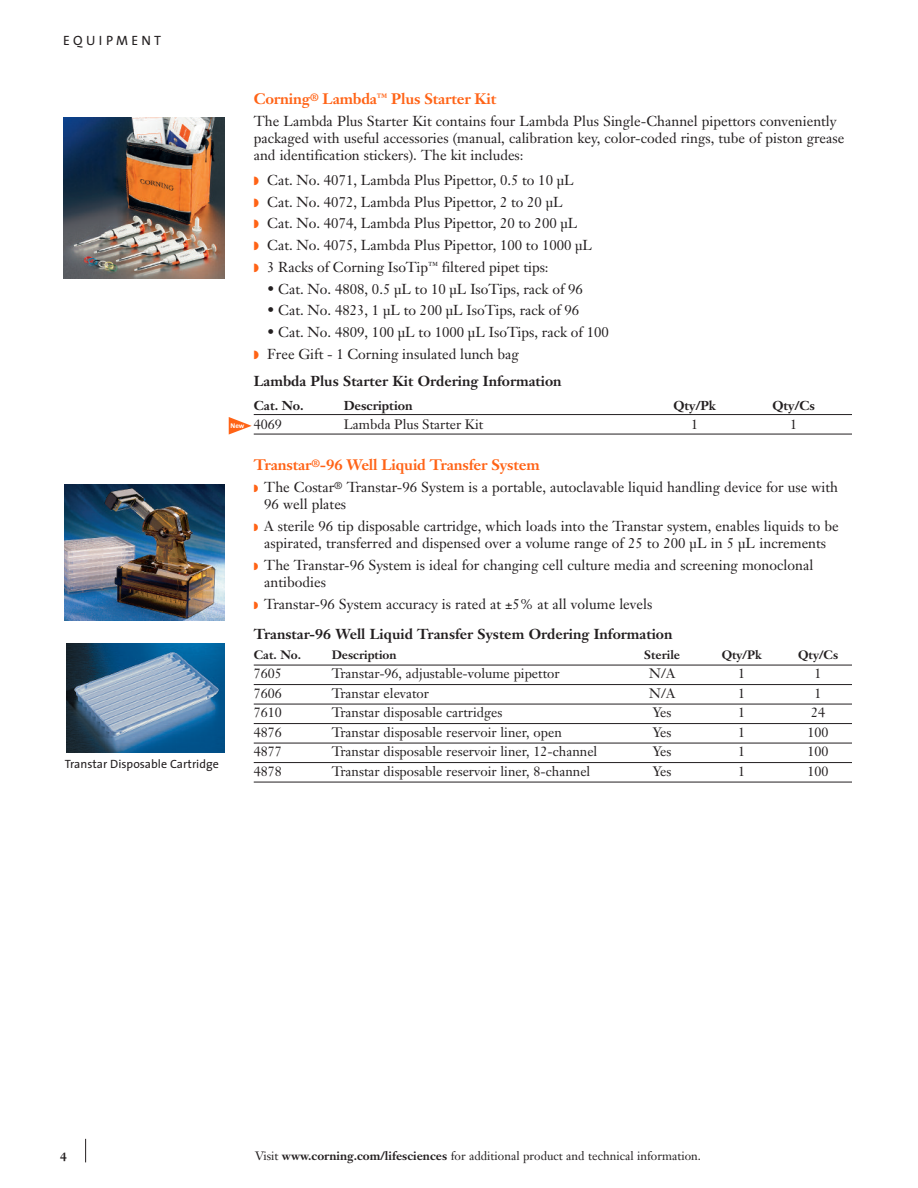
<style>
.page{position:relative;width:918px;height:1188px;background:#fff}
.page>*{position:absolute;margin:0;border:0;box-sizing:border-box;transform-origin:0 0}
.t1{font:700 15px "Janson Text";letter-spacing:-.01em;color:#ff6316}
.t2{font:14.25px/17.2px "Janson Text";color:#231f20}
.t3{font:700 14.25px "Janson Text";color:#231f20}
.t4{font:13.5px "Janson Text";color:#231f20}
.t5{font:13.5px "The Sans";letter-spacing:.245em;color:#231f20}
.t6{font:700 12.75px "Janson Text";color:#231f20}
.t7{font:12px "Janson Text";color:#231f20}
.t8{font:700 12px "Janson Text";color:#231f20}
.t9{font:12px "The Sans";color:#231f20}
.t10{font:700 6.9px "The Sans";color:#fff}
.s1{color:#ff6316}
.s2{font-weight:700}
</style>
<div class="page">
<svg style="left:85px;top:1139px;width:1px;height:23px"></svg>
<hr style="left:254px;top:414px;width:598px;height:1px;background:#231f20">
<hr style="left:254px;top:434px;width:598px;height:1px;background:#231f20">
<hr style="left:254px;top:665px;width:598px;height:1px;background:#231f20">
<hr style="left:254px;top:684px;width:598px;height:1px;background:#231f20">
<hr style="left:254px;top:704px;width:598px;height:1px;background:#231f20">
<hr style="left:254px;top:723px;width:598px;height:1px;background:#231f20">
<hr style="left:254px;top:743px;width:598px;height:1px;background:#231f20">
<hr style="left:254px;top:762px;width:598px;height:1px;background:#231f20">
<hr style="left:254px;top:782px;width:598px;height:1px;background:#231f20">
<img style="left:64px;top:485px;width:161px;height:135px">
<img style="left:63px;top:117px;width:162px;height:161px">
<img style="left:66px;top:644px;width:159px;height:109px">
<svg style="left:229px;top:417px;width:23px;height:18px"></svg>
<p class="t5" style="left:63px;top:35px;width:100px">EQUIPMENT</p>
<p class="t9" style="left:65px;top:759px;width:155px">Transtar Disposable Cartridge</p>
<p class="t10" style="left:231px;top:423px;width:15px">New</p>
<p class="t1" style="left:254px;top:93px;width:244px">Corning<sup>®</sup> Lambda<sup>™</sup> Plus Starter Kit</p>
<p class="t2" style="left:254px;top:113px;width:592px">The Lambda Plus Starter Kit contains four Lambda Plus Single-Channel pipettors conveniently packaged with useful accessories (manual, calibration key, color-coded rings, tube of piston grease and identification stickers). The kit includes:</p>
<p class="t2" style="left:254px;top:170px;width:340px;line-height:21.8px"><span class="s1">◗</span> Cat. No. 4071, Lambda Plus Pipettor, 0.5 to 10 µL<br><span class="s1">◗</span> Cat. No. 4072, Lambda Plus Pipettor, 2 to 20 µL<br><span class="s1">◗</span> Cat. No. 4074, Lambda Plus Pipettor, 20 to 200 µL<br><span class="s1">◗</span> Cat. No. 4075, Lambda Plus Pipettor, 100 to 1000 µL <span class="s1">◗</span> 3 Racks of Corning IsoTip<sup>™</sup> filtered pipet tips:</p>
<p class="t2" style="left:267px;top:281px;width:317px">• Cat. No. 4808, 0.5 µL to 10 µL IsoTips, rack of 96</p>
<p class="t2" style="left:267px;top:303px;width:314px">• Cat. No. 4823, 1 µL to 200 µL IsoTips, rack of 96</p>
<p class="t2" style="left:254px;top:323px;width:357px;line-height:21.8px;text-indent:14px">• Cat. No. 4809, 100 µL to 1000 µL IsoTips, rack of 100 <span class="s1">◗</span> Free Gift - 1 Corning insulated lunch bag</p>
<p class="t3" style="left:254px;top:375px;width:310px">Lambda Plus Starter Kit Ordering Information</p>
<p class="t6" style="left:254px;top:400px;width:52px">Cat. No.</p>
<p class="t6" style="left:344px;top:400px;width:70px">Description</p>
<p class="t6" style="left:674px;top:400px;width:44px">Qty/Pk</p>
<p class="t6" style="left:773px;top:400px;width:44px">Qty/Cs</p>
<p class="t4" style="left:254px;top:419px;width:30px">4069</p>
<p class="t4" style="left:344px;top:419px;width:141px">Lambda Plus Starter Kit</p>
<p class="t4" style="left:691px;top:419px;width:9px">1</p>
<p class="t4" style="left:790px;top:419px;width:9px">1</p>
<p class="t1" style="left:254px;top:459px;width:288px">Transtar<sup>®</sup>-96 Well Liquid Transfer System</p>
<p class="t2" style="left:264px;top:479px;width:575px;text-indent:-10px"><span class="s1">◗</span> The Costar<sup>®</sup> Transtar-96 System is a portable, autoclavable liquid handling device for use with<br>96 well plates</p>
<p class="t2" style="left:254px;top:518px;width:587px;text-align:center"><span class="s1">◗</span> A sterile 96 tip disposable cartridge, which loads into the Transtar system, enables liquids to be aspirated, transferred and dispensed over a volume range of 25 to 200 µL in 5 µL increments</p>
<p class="t2" style="left:264px;top:557px;width:551px;text-indent:-10px"><span class="s1">◗</span> The Transtar-96 System is ideal for changing cell culture media and screening monoclonal antibodies</p>
<p class="t2" style="left:254px;top:590px;width:420px;line-height:30px"><span class="s1">◗</span> Transtar-96 System accuracy is rated at ±5% at all volume levels<br><span class="s2">Transtar-96 Well Liquid Transfer System Ordering Information</span></p>
<p class="t8" style="left:254px;top:650px;width:49px">Cat. No.</p>
<p class="t8" style="left:332px;top:650px;width:66px">Description</p>
<p class="t8" style="left:644px;top:650px;width:38px">Sterile</p>
<p class="t8" style="left:722px;top:650px;width:41px">Qty/Pk</p>
<p class="t8" style="left:798px;top:650px;width:41px">Qty/Cs</p>
<p class="t4" style="left:254px;top:668px;width:30px">7605</p>
<p class="t4" style="left:332px;top:668px;width:229px">Transtar-96, adjustable-volume pipettor</p>
<p class="t4" style="left:649px;top:668px;width:27px">N/A</p>
<p class="t4" style="left:738px;top:668px;width:9px">1</p>
<p class="t4" style="left:815px;top:668px;width:9px">1</p>
<p class="t4" style="left:254px;top:688px;width:30px">7606</p>
<p class="t4" style="left:332px;top:688px;width:99px">Transtar elevator</p>
<p class="t4" style="left:649px;top:688px;width:27px">N/A</p>
<p class="t4" style="left:738px;top:688px;width:9px">1</p>
<p class="t4" style="left:815px;top:688px;width:9px">1</p>
<p class="t4" style="left:254px;top:707px;width:30px">7610</p>
<p class="t4" style="left:332px;top:707px;width:172px">Transtar disposable cartridges</p>
<p class="t4" style="left:653px;top:707px;width:20px">Yes</p>
<p class="t4" style="left:738px;top:707px;width:9px">1</p>
<p class="t4" style="left:811px;top:707px;width:16px">24</p>
<p class="t4" style="left:254px;top:727px;width:30px">4876</p>
<p class="t4" style="left:332px;top:727px;width:232px">Transtar disposable reservoir liner, open</p>
<p class="t4" style="left:653px;top:727px;width:20px">Yes</p>
<p class="t4" style="left:738px;top:727px;width:9px">1</p>
<p class="t4" style="left:808px;top:727px;width:23px">100</p>
<p class="t4" style="left:254px;top:746px;width:30px">4877</p>
<p class="t4" style="left:332px;top:746px;width:267px">Transtar disposable reservoir liner, 12-channel</p>
<p class="t4" style="left:653px;top:746px;width:20px">Yes</p>
<p class="t4" style="left:738px;top:746px;width:9px">1</p>
<p class="t4" style="left:808px;top:746px;width:23px">100</p>
<p class="t4" style="left:254px;top:766px;width:30px">4878</p>
<p class="t4" style="left:332px;top:766px;width:260px">Transtar disposable reservoir liner, 8-channel</p>
<p class="t4" style="left:653px;top:766px;width:20px">Yes</p>
<p class="t4" style="left:738px;top:766px;width:9px">1</p>
<p class="t4" style="left:808px;top:766px;width:23px">100</p>
<p class="t8" style="left:60px;top:1152px;width:8px">4</p>
<p class="t7" style="left:255px;top:1151px;width:447px">Visit <span class="s2">www.corning.com/lifesciences</span> for additional product and technical information.</p>
</div>
